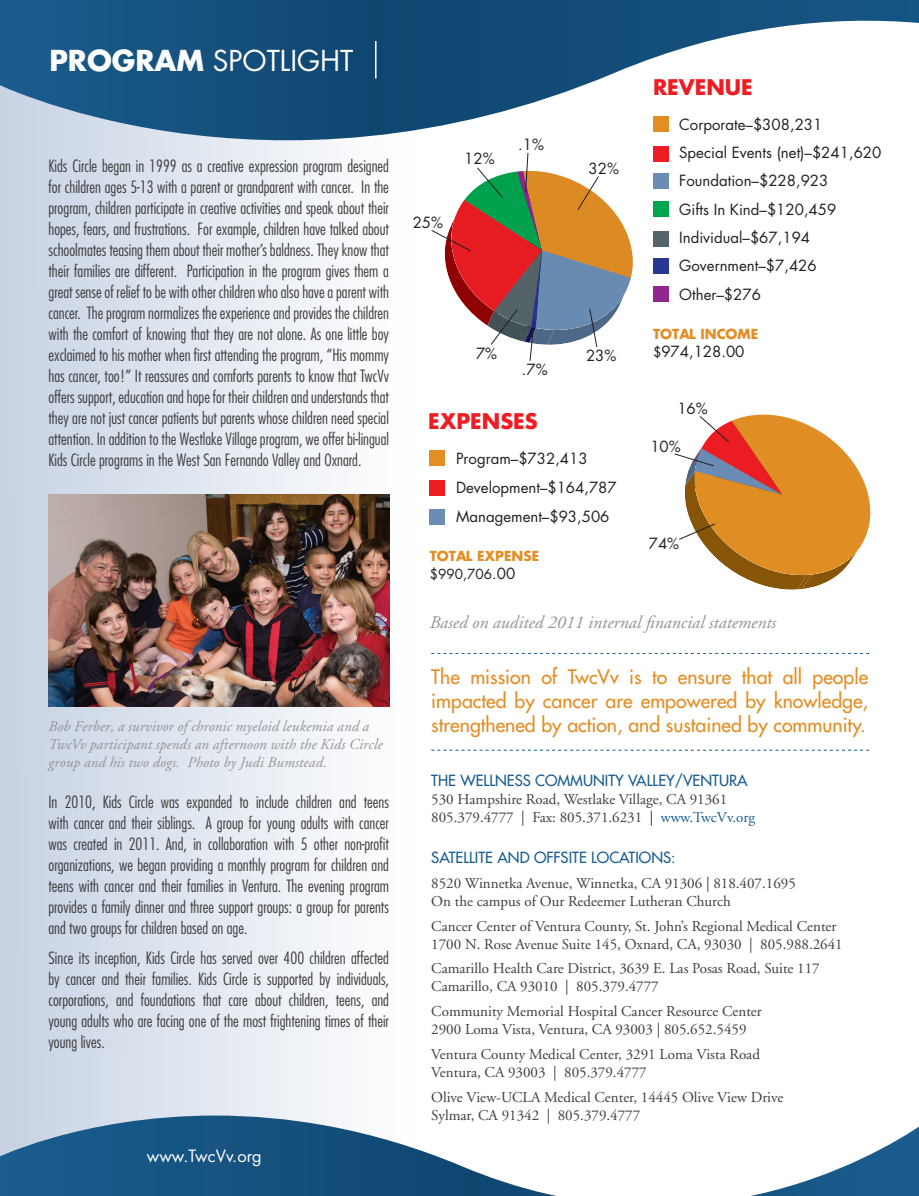
<style>
.page{position:relative;width:919px;height:1196px;background:#fff}
.page>*{position:absolute;margin:0;border:0;box-sizing:border-box;transform-origin:0 0}
.t1{font:28.05px "Futura";color:#fff}
.t2{font:700 21px "Futura";color:#ee1d23}
.t3{font:19.5px/24px "Futura";color:#e28e25;text-align:justify}
.t4{font:italic 18px "Adobe Garamond";color:#939598}
.t5{font:300 condensed 16.5px/21px "Futura";color:#3e3e3f;text-align:justify}
.t6{font:16.5px "Futura";color:#fff}
.t7{font:15px/18px "Adobe Garamond";color:#3e3e3f}
.t8{font:15px/28.3px "Futura";color:#231f20}
.t9{font:italic 15px/18px "Adobe Garamond";letter-spacing:.005em;color:#939598}
.t10{font:15px "Futura";color:#1a5d8f}
.t11{font:700 13.5px/18px "Futura";color:#e28e25}
.s1{font-weight:700}
.s2{font-weight:400;color:#231f20}
.s3{font-weight:400;font-size:15px;color:#231f20}
.s4{font-size:13.5px}
.s5{font-family:"Futura";color:#1a5d8f}
.s6{color:#231f20}
.s7{color:#1a5d8f}
</style>
<div class="page">
<div style="left:0;top:0;width:416px;height:1196px;background:linear-gradient(to right,#c6d1e3,#fff)"></div>
<svg style="left:0;top:0;width:919px;height:220px"></svg>
<hr style="left:375px;top:41px;width:2px;height:37px;background:#fff">
<svg style="left:431px;top:750px;width:438px;height:1px"></svg>
<svg style="left:431px;top:653px;width:438px;height:1px"></svg>
<img style="left:49px;top:494px;width:340px;height:213px">
<svg style="left:0;top:1115px;width:919px;height:81px"></svg>
<svg style="left:431px;top:152px;width:203px;height:209px"></svg>
<div style="left:653px;top:146px;width:15px;height:15px;background:#ee1d23"></div>
<div style="left:653px;top:173px;width:15px;height:15px;background:#6b8db5"></div>
<div style="left:653px;top:258px;width:15px;height:16px;background:#283890"></div>
<div style="left:653px;top:287px;width:15px;height:15px;background:#90268f"></div>
<div style="left:653px;top:201px;width:15px;height:16px;background:#00a54f"></div>
<div style="left:653px;top:116px;width:15px;height:15px;background:#e28e25"></div>
<div style="left:653px;top:231px;width:15px;height:15px;background:#546569"></div>
<div style="left:430px;top:509px;width:15px;height:15px;background:#6b8db5"></div>
<div style="left:430px;top:480px;width:15px;height:15px;background:#ee1d23"></div>
<div style="left:430px;top:450px;width:15px;height:15px;background:#e28e25"></div>
<svg style="left:674px;top:414px;width:197px;height:176px"></svg>
<svg style="left:0;top:0;width:4px;height:6px"></svg>
<svg style="left:0;top:1192px;width:4px;height:4px"></svg>
<p class="t1" style="left:49px;top:43px;width:305px"><span class="s1">PROGRAM</span> SPOTLIGHT</p>
<p class="t5" style="left:49px;top:156px;width:342px">Kids Circle began in 1999 as a creative expression program designed for children ages 5-13 with a parent or grandparent with cancer. In the program, children participate in creative activities and speak about their hopes, fears, and frustrations. For example, children have talked about schoolmates teasing them about their mother’s baldness. They know that their families are different. Participation in the program gives them a great sense of relief to be with other children who also have a parent with cancer. The program normalizes the experience and provides the children with the comfort of knowing that they are not alone. As one little boy exclaimed to his mother when first attending the program, “His mommy has cancer, too!” It reassures and comforts parents to know that TwcVv offers support, education and hope for their children and understands that they are not just cancer patients but parents whose children need special attention. In addition to the Westlake Village program, we offer bi-lingual Kids Circle programs in the West San Fernando Valley and Oxnard.</p>
<p class="t9" style="left:49px;top:718px;width:336px">Bob Ferber, a survivor of chronic myeloid leukemia and a<br>TwcVv participant spends an afternoon with the Kids Circle group and his two dogs. Photo by Judi Bumstead.</p>
<p class="t5" style="left:49px;top:791px;width:342px">In 2010, Kids Circle was expanded to include children and teens with cancer and their siblings. A group for young adults with cancer was created in 2011. And, in collaboration with 5 other non-profit organizations, we began providing a monthly program for children and teens with cancer and their families in Ventura. The evening program provides a family dinner and three support groups: a group for parents and two groups for children based on age.</p>
<p class="t5" style="left:49px;top:947px;width:342px">Since its inception, Kids Circle has served over 400 children affected by cancer and their families. Kids Circle is supported by individuals, corporations, and foundations that care about children, teens, and young adults who are facing one of the most frightening times of their young lives.</p>
<p class="t6" style="left:147px;top:1145px;width:116px">www.TwcVv.org</p>
<p class="t2" style="left:653px;top:73px;width:101px">REVENUE</p>
<p class="t8" style="left:413px;top:208px;width:32px">25%</p>
<p class="t8" style="left:464px;top:145px;width:32px">12%</p>
<p class="t8" style="left:518px;top:131px;width:27px">.1%</p>
<p class="t8" style="left:589px;top:154px;width:32px">32%</p>
<p class="t8" style="left:476px;top:340px;width:23px">7%</p>
<p class="t8" style="left:522px;top:356px;width:27px">.7%</p>
<p class="t2" style="left:428px;top:407px;width:111px">EXPENSES</p>
<p class="t8" style="left:586px;top:342px;width:32px">23%</p>
<p class="t8" style="left:456px;top:444px;width:133px">Program–$732,413</p>
<p class="t8" style="left:456px;top:473px;width:162px">Development–$164,787</p>
<p class="t8" style="left:456px;top:503px;width:155px">Management–$93,506</p>
<p class="t11" style="left:430px;top:546px;width:111px">TOTAL EXPENSE <span class="s2">$990,706</span><span class="s3">.00</span></p>
<p class="t8" style="left:679px;top:110px;width:145px">Corporate–$308,231</p>
<p class="t8" style="left:679px;top:138px;width:204px">Special Events (net)–$241,620<br>Foundation–$228,923</p>
<p class="t8" style="left:679px;top:195px;width:159px">Gifts In Kind–$120,459</p>
<p class="t8" style="left:679px;top:224px;width:132px">Individual–$67,194</p>
<p class="t8" style="left:679px;top:252px;width:139px">Government–$7,426<br>Other–$276</p>
<p class="t11" style="left:653px;top:325px;width:107px">TOTAL INCOME</p>
<p class="t8" style="left:653px;top:337px;width:93px"><span class="s4">$</span>974,128.00</p>
<p class="t8" style="left:677px;top:395px;width:32px">16%</p>
<p class="t8" style="left:650px;top:433px;width:32px">10%</p>
<p class="t8" style="left:649px;top:529px;width:32px">74%</p>
<p class="t4" style="left:430px;top:612px;width:348px">Based on audited 2011 internal financial statements</p>
<p class="t3" style="left:431px;top:665px;width:438px">The mission of TwcVv is to ensure that all people impacted by cancer are empowered by knowledge, strengthened by action, and sustained by community.</p>
<p class="t7" style="left:431px;top:772px;width:325px"><span class="s5">THE WELLNESS COMMUNITY VALLEY/VENTURA<br></span>530 Hampshire Road, Westlake Village, CA 91361<br>805.379.4777 | Fax: 805.371.6231 <span class="s6">|</span> <span class="s7">www.TwcVv.org</span></p>
<p class="t10" style="left:431px;top:848px;width:246px">SATELLITE AND OFFSITE LOCATIONS:</p>
<p class="t7" style="left:431px;top:874px;width:366px">8520 Winnetka Avenue, Winnetka, CA 91306 | 818.407.1695<br>On the campus of Our Redeemer Lutheran Church</p>
<p class="t7" style="left:431px;top:917px;width:413px">Cancer Center of Ventura County, St. John’s Regional Medical Center<br>1700 N. Rose Avenue Suite 145, Oxnard, CA, 93030 | 805.988.2641</p>
<p class="t7" style="left:431px;top:960px;width:390px">Camarillo Health Care District, 3639 E. Las Posas Road, Suite 117<br>Camarillo, CA 93010 | 805.379.4777</p>
<p class="t7" style="left:431px;top:1003px;width:332px">Community Memorial Hospital Cancer Resource Center<br>2900 Loma Vista, Ventura, CA 93003 | 805.652.5459</p>
<p class="t7" style="left:431px;top:1045px;width:330px">Ventura County Medical Center, 3291 Loma Vista Road<br>Ventura, CA 93003 | 805.379.4777</p>
<p class="t7" style="left:431px;top:1088px;width:354px">Olive View-UCLA Medical Center, 14445 Olive View Drive<br>Sylmar, CA 91342 | 805.379.4777</p>
</div>
